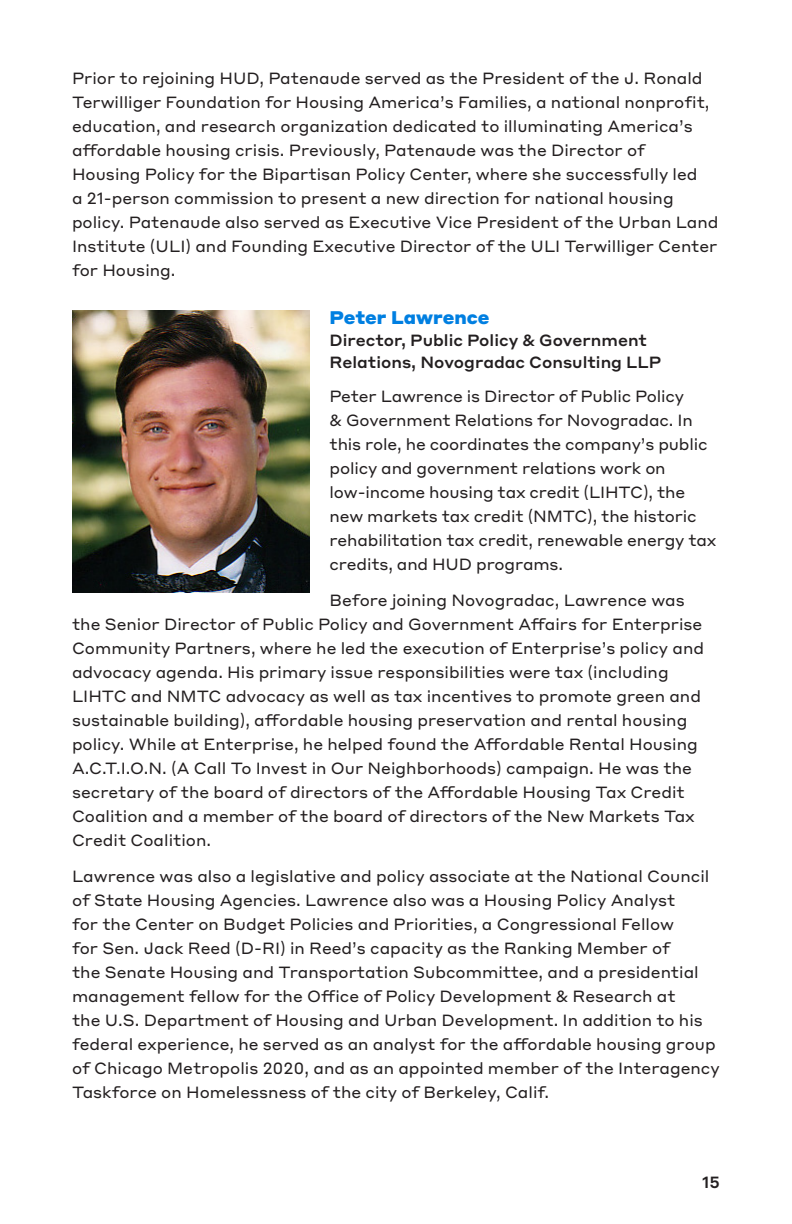
<style>
.page{position:relative;width:792px;height:1224px;background:#fff}
.page>*{position:absolute;margin:0;border:0;box-sizing:border-box;transform-origin:0 0}
.Speaker_Name{font:900 18px "Styrene A";color:#007fe1}
.Body{font:16px/24px "Styrene A";color:#231f20}
.Speaker_Title{font:500 16px/22px "Styrene A";color:#231f20}
</style>
<div class="page">
<img style="left:72px;top:310px;width:238px;height:282px">
<p class="Body" style="left:72px;top:65px;width:648px">Prior to rejoining HUD, Patenaude served as the President of the J. Ronald Terwilliger Foundation for Housing America’s Families, a national nonprofit, education, and research organization dedicated to illuminating America’s affordable housing crisis. Previously, Patenaude was the Director of<br>Housing Policy for the Bipartisan Policy Center, where she successfully led<br>a 21-person commission to present a new direction for national housing policy. Patenaude also served as Executive Vice President of the Urban Land Institute (ULI) and Founding Executive Director of the ULI Terwilliger Center for Housing.</p>
<p class="Speaker_Name" style="left:330px;top:302px;width:162px">Peter Lawrence</p>
<p class="Speaker_Title" style="left:330px;top:328px;width:333px">Director, Public Policy &amp; Government<br>Relations, Novogradac Consulting LLP</p>
<p class="Body" style="left:330px;top:383px;width:388px">Peter Lawrence is Director of Public Policy<br>&amp; Government Relations for Novogradac. In this role, he coordinates the company’s public policy and government relations work on low-income housing tax credit (LIHTC), the new markets tax credit (NMTC), the historic rehabilitation tax credit, renewable energy tax credits, and HUD programs.</p>
<p class="Body" style="left:72px;top:587px;width:634px;text-indent:258px">Before joining Novogradac, Lawrence was the Senior Director of Public Policy and Government Affairs for Enterprise Community Partners, where he led the execution of Enterprise’s policy and advocacy agenda. His primary issue responsibilities were tax (including LIHTC and NMTC advocacy as well as tax incentives to promote green and sustainable building), affordable housing preservation and rental housing policy. While at Enterprise, he helped found the Affordable Rental Housing A.C.T.I.O.N. (A Call To Invest in Our Neighborhoods) campaign. He was the secretary of the board of directors of the Affordable Housing Tax Credit Coalition and a member of the board of directors of the New Markets Tax Credit Coalition.</p>
<p class="Body" style="left:72px;top:863px;width:649px">Lawrence was also a legislative and policy associate at the National Council of State Housing Agencies. Lawrence also was a Housing Policy Analyst<br>for the Center on Budget Policies and Priorities, a Congressional Fellow<br>for Sen. Jack Reed (D-RI) in Reed’s capacity as the Ranking Member of<br>the Senate Housing and Transportation Subcommittee, and a presidential management fellow for the Office of Policy Development &amp; Research at<br>the U.S. Department of Housing and Urban Development. In addition to his federal experience, he served as an analyst for the affordable housing group of Chicago Metropolis 2020, and as an appointed member of the Interagency Taskforce on Homelessness of the city of Berkeley, Calif.</p>
<p class="Speaker_Title" style="left:702px;top:1170px;width:19px">15</p>
</div>
